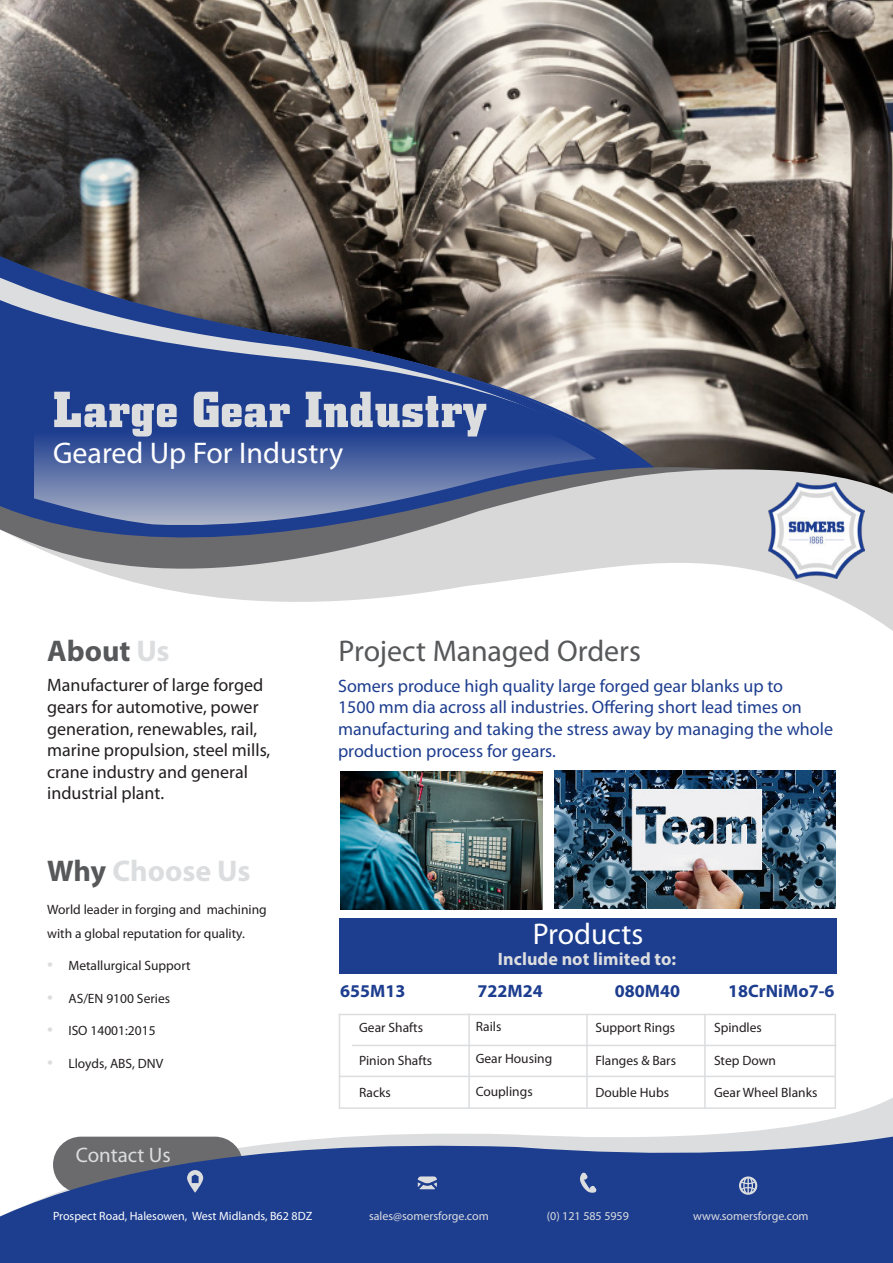
<style>
.page{position:relative;width:893px;height:1263px;background:#fff}
.page>*{position:absolute;margin:0;border:0;box-sizing:border-box;transform-origin:0 0}
.t1{font:700 51px "Square Slabserif 711 BT";color:#dcdddf}
.t2{font:30px "Myriad Pro";color:#fff}
.t3{font:30px "Myriad Pro";letter-spacing:-.005em;color:#57585a}
.t4{font:700 30px "Myriad Pro";color:#dcdddf}
.t5{font:700 30px "Myriad Pro";color:#57585a}
.t6{font:21px "Myriad Pro";color:#dcdddf}
.t7{font:18px/21.6px "Myriad Pro";color:#1d3d8f}
.t8{font:18px/21.6px "Myriad Pro";color:#231f20}
.t9{font:700 18px "Myriad Pro";color:#1d3d8f}
.t10{font:700 18px "Myriad Pro";letter-spacing:.005em;color:#dcdddf}
.t11{font:13.5px/24px "Myriad Pro";color:#231f20}
.t12{font:12px "Myriad Pro";color:#dcdddf}
.t13{font:12px "Myriad Pro";color:#fff}
.s1{color:#dcdddf}
.s2{color:#57585a}
.s3{font-size:21px;color:#dcdddf}
</style>
<div class="page">
<img style="left:0;top:0;width:893px;height:434px">
<svg style="left:0;top:251px;width:669px;height:183px;background:#7b787c"></svg>
<svg style="left:0;top:434px;width:893px;height:35px;background:#444652"></svg>
<svg style="left:0;top:469px;width:893px;height:162px"></svg>
<svg style="left:34px;top:320px;width:562px;height:207px;background:#4d6194"></svg>
<svg style="left:432px;top:1098px;width:461px;height:36px"></svg>
<svg style="left:0;top:1134px;width:893px;height:129px;background:#3b5599"></svg>
<svg style="left:187px;top:1170px;width:16px;height:23px"></svg>
<svg style="left:580px;top:1172px;width:17px;height:21px"></svg>
<svg style="left:418px;top:1176px;width:19px;height:13px"></svg>
<svg style="left:739px;top:1176px;width:18px;height:19px"></svg>
<img style="left:769px;top:482px;width:96px;height:96px">
<img style="left:555px;top:771px;width:280px;height:137px">
<img style="left:340px;top:771px;width:203px;height:138px">
<hr style="left:339px;top:1076px;width:495px;height:1px;background:#dcdddf">
<hr style="left:586px;top:1014px;width:2px;height:93px;background:#dcdddf">
<hr style="left:339px;top:1107px;width:495px;height:2px;background:#dcdddf">
<hr style="left:704px;top:1014px;width:2px;height:95px;background:#dcdddf">
<hr style="left:339px;top:1014px;width:1px;height:95px;background:#dcdddf">
<hr style="left:834px;top:1014px;width:2px;height:95px;background:#dcdddf">
<hr style="left:468px;top:1014px;width:2px;height:95px;background:#dcdddf">
<hr style="left:352px;top:1045px;width:484px;height:1px;background:#dcdddf">
<hr style="left:339px;top:1014px;width:495px;height:1px;background:#dcdddf">
<div style="left:339px;top:919px;width:497px;height:55px;background:#1d3d8f"></div>
<h1 class="t1" style="left:53px;top:391px;width:435px">Large Gear Industry</h1>
<h2 class="t2" style="left:53px;top:441px;width:292px">Geared Up For Industry</h2>
<h2 class="t5" style="left:47px;top:640px;width:124px">About <span class="s1">Us</span></h2>
<h3 class="t8" style="left:47px;top:676px;width:225px">Manufacturer of large forged gears for automotive, power generation, renewables, rail, marine propulsion, steel mills, crane industry and general industrial plant.</h3>
<h2 class="t4" style="left:47px;top:860px;width:205px"><span class="s2">Why</span> Choose Us</h2>
<p class="t11" style="left:47px;top:898px;width:221px">World leader in forging and machining with a global reputation for quality.</p>
<p class="t11" style="left:47px;top:955px;width:145px"><span class="s3">•</span> Metallurgical Support</p>
<p class="t11" style="left:47px;top:987px;width:124px"><span class="s3">•</span> AS/EN 9100 Series</p>
<p class="t11" style="left:47px;top:1020px;width:110px"><span class="s3">•</span> ISO 14001:2015</p>
<p class="t11" style="left:47px;top:1052px;width:118px"><span class="s3">•</span> Lloyds, ABS, DNV</p>
<h3 class="t6" style="left:76px;top:1147px;width:96px">Contact Us</h3>
<p class="t13" style="left:53px;top:1211px;width:261px">Prospect Road, Halesowen, West Midlands, B62 8DZ</p>
<h2 class="t3" style="left:339px;top:640px;width:304px">Project Managed Orders</h2>
<h3 class="t7" style="left:338px;top:676px;width:496px">Somers produce high quality large forged gear blanks up to<br>1500 mm dia across all industries. Offering short lead times on manufacturing and taking the stress away by managing the whole production process for gears.</h3>
<h2 class="t2" style="left:533px;top:922px;width:112px">Products</h2>
<h3 class="t10" style="left:498px;top:952px;width:180px">Include not limited to:</h3>
<h3 class="t9" style="left:340px;top:984px;width:67px">655M13</h3>
<h3 class="t9" style="left:478px;top:984px;width:67px">722M24</h3>
<h3 class="t9" style="left:615px;top:984px;width:67px">080M40</h3>
<h3 class="t9" style="left:728px;top:984px;width:108px">18CrNiMo7-6</h3>
<p class="t11" style="left:359px;top:1017px;width:65px">Gear Shafts</p>
<p class="t11" style="left:359px;top:1049px;width:75px">Pinion Shafts</p>
<p class="t11" style="left:359px;top:1082px;width:33px">Racks</p>
<p class="t11" style="left:476px;top:1015px;width:27px">Rails</p>
<p class="t11" style="left:476px;top:1048px;width:78px">Gear Housing</p>
<p class="t11" style="left:476px;top:1080px;width:58px">Couplings</p>
<p class="t11" style="left:595px;top:1017px;width:81px">Support Rings</p>
<p class="t11" style="left:595px;top:1049px;width:82px">Flanges &amp; Bars</p>
<p class="t11" style="left:595px;top:1082px;width:75px">Double Hubs</p>
<p class="t11" style="left:714px;top:1017px;width:49px">Spindles</p>
<p class="t11" style="left:714px;top:1049px;width:64px">Step Down</p>
<p class="t11" style="left:714px;top:1082px;width:105px">Gear Wheel Blanks</p>
<p class="t12" style="left:369px;top:1211px;width:121px">sales@somersforge.com</p>
<p class="t12" style="left:547px;top:1211px;width:84px">(0) 121 585 5959</p>
<p class="t12" style="left:693px;top:1211px;width:117px">www.somersforge.com</p>
</div>
